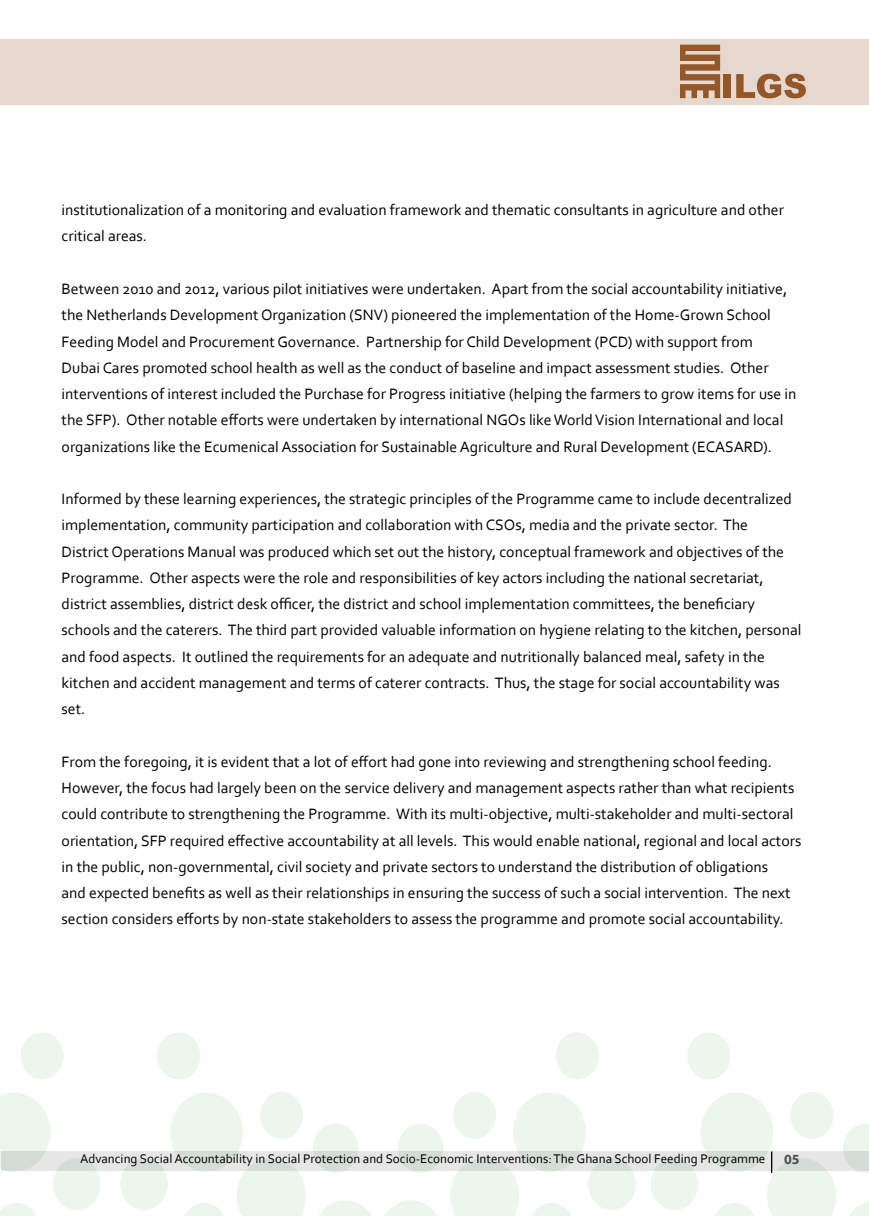
<style>
.page{position:relative;width:869px;height:1216px;background:#fff}
.page>*{position:absolute;margin:0;border:0;box-sizing:border-box;transform-origin:0 0}
.t1{font:15.75px/26.2px "Corbel";color:#000}
.t2{font:700 14px "Myriad Pro";color:#4d4d4f}
.t3{font:13.12px "Corbel";color:#000}
</style>
<div class="page">
<svg style="left:378px;top:1032px;width:265px;height:183px"></svg>
<svg style="left:113px;top:1032px;width:264px;height:183px"></svg>
<svg style="left:643px;top:1032px;width:225px;height:183px"></svg>
<svg style="left:0;top:1032px;width:108px;height:183px"></svg>
<div style="left:1px;top:1151px;width:867px;height:19px;background:linear-gradient(to right,#dde2de,#dde2de)"></div>
<hr style="left:770px;top:1151px;width:2px;height:21px;background:#000">
<div style="left:0;top:40px;width:868px;height:65px;background:#e6d8ce"></div>
<svg style="left:680px;top:45px;width:39px;height:53px"></svg>
<div style="left:723px;top:74px;width:7px;height:24px;background:#945729"></div>
<svg style="left:736px;top:74px;width:69px;height:24px"></svg>
<p class="t1" style="left:62px;top:196px;width:723px">institutionalization of a monitoring and evaluation framework and thematic consultants in agriculture and other critical areas.</p>
<p class="t1" style="left:62px;top:275px;width:736px">Between 2010 and 2012, various pilot initiatives were undertaken. Apart from the social accountability initiative, the Netherlands Development Organization (SNV) pioneered the implementation of the Home-Grown School Feeding Model and Procurement Governance. Partnership for Child Development (PCD) with support from<br>Dubai Cares promoted school health as well as the conduct of baseline and impact assessment studies. Other interventions of interest included the Purchase for Progress initiative (helping the farmers to grow items for use in the SFP). Other notable efforts were undertaken by international NGOs like World Vision International and local organizations like the Ecumenical Association for Sustainable Agriculture and Rural Development (ECASARD).</p>
<p class="t1" style="left:62px;top:485px;width:741px">Informed by these learning experiences, the strategic principles of the Programme came to include decentralized implementation, community participation and collaboration with CSOs, media and the private sector. The<br>District Operations Manual was produced which set out the history, conceptual framework and objectives of the Programme. Other aspects were the role and responsibilities of key actors including the national secretariat, district assemblies, district desk officer, the district and school implementation committees, the beneficiary schools and the caterers. The third part provided valuable information on hygiene relating to the kitchen, personal and food aspects. It outlined the requirements for an adequate and nutritionally balanced meal, safety in the kitchen and accident management and terms of caterer contracts. Thus, the stage for social accountability was set.</p>
<p class="t1" style="left:62px;top:748px;width:741px">From the foregoing, it is evident that a lot of effort had gone into reviewing and strengthening school feeding.<br>However, the focus had largely been on the service delivery and management aspects rather than what recipients could contribute to strengthening the Programme. With its multi-objective, multi-stakeholder and multi-sectoral orientation, SFP required effective accountability at all levels. This would enable national, regional and local actors in the public, non-governmental, civil society and private sectors to understand the distribution of obligations<br>and expected benefits as well as their relationships in ensuring the success of such a social intervention. The next section considers efforts by non-state stakeholders to assess the programme and promote social accountability.</p>
<p class="t3" style="left:80px;top:1150px;width:686px">Advancing Social Accountability in Social Protection and Socio-Economic Interventions: The Ghana School Feeding Programme</p>
<p class="t2" style="left:783px;top:1150px;width:17px">05</p>
</div>
